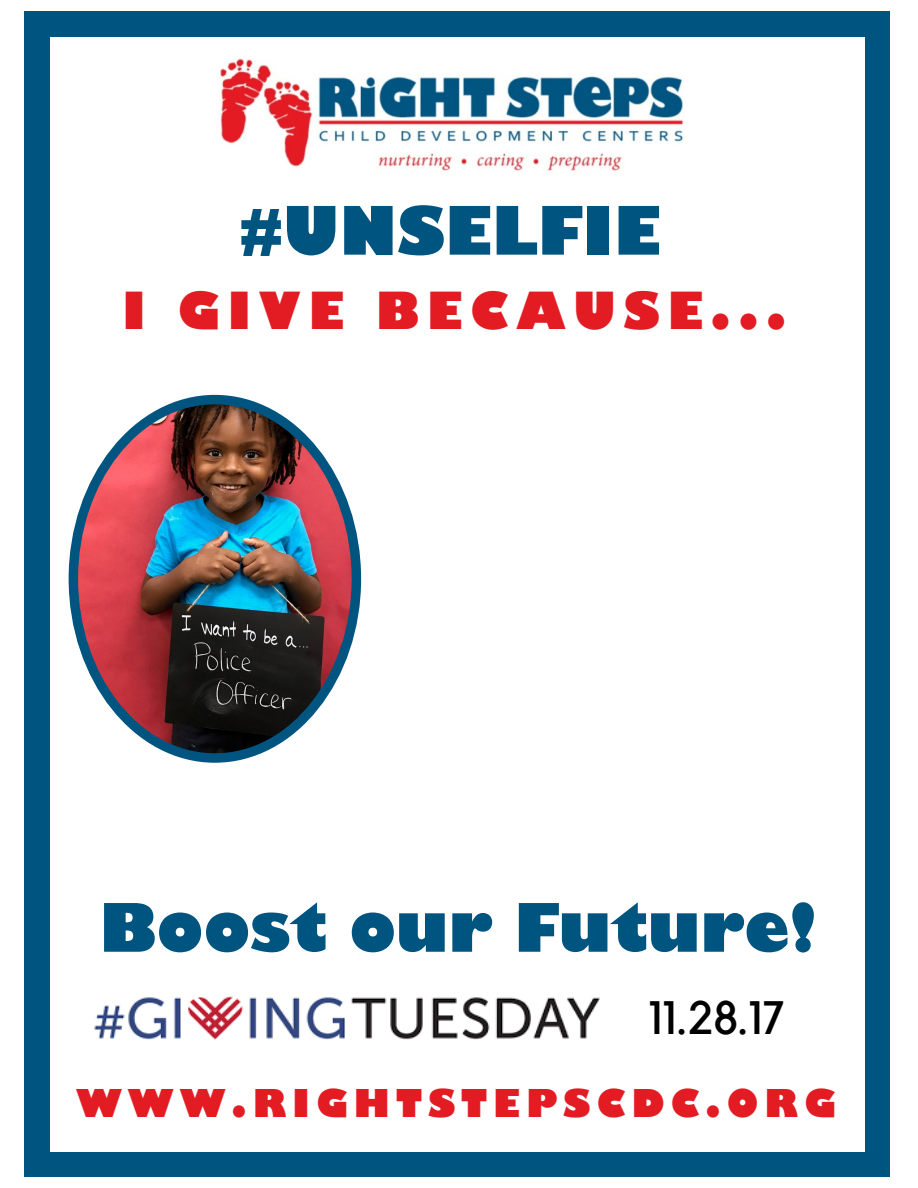
<style>
.page{position:relative;width:918px;height:1188px;background:#fff}
.page>*{position:absolute;margin:0;border:0;box-sizing:border-box;transform-origin:0 0}
.t1{font:800 65.4px "Gill Sans";color:#005480}
.t2{font:800 49.8px "Gill Sans";letter-spacing:.15em;color:#e31b23}
.t3{font:46.65px "Kollektif";color:#000}
.t4{font:800 37.35px "Gill Sans";letter-spacing:.16em;color:#e31b23}
</style>
<div class="page">
<img style="left:220px;top:58px;width:464px;height:113px">
<div style="left:865px;top:1152px;width:25px;height:24px;background:#005480"></div>
<div style="left:24px;top:35px;width:25px;height:1118px;background:#005480"></div>
<div style="left:24px;top:1152px;width:25px;height:24px;background:#005480"></div>
<div style="left:865px;top:35px;width:25px;height:1118px;background:#005480"></div>
<div style="left:48px;top:1152px;width:818px;height:24px;background:#005480"></div>
<div style="left:865px;top:12px;width:25px;height:25px;background:#005480"></div>
<div style="left:24px;top:12px;width:25px;height:25px;background:#005480"></div>
<div style="left:48px;top:12px;width:818px;height:25px;background:#005480"></div>
<img style="left:94px;top:996px;width:506px;height:44px">
<img style="left:69px;top:395px;width:292px;height:368px">
<p class="t1" style="left:239px;top:190px;width:423px">#UNSELFIE</p>
<p class="t2" style="left:122px;top:279px;width:666px">I GIVE BECAUSE...</p>
<p class="t1" style="left:99px;top:887px;width:719px">Boost our Future!</p>
<p class="t3" style="left:649px;top:996px;width:138px">11.28.17</p>
<p class="t4" style="left:76px;top:1080px;width:761px">WWW.RIGHTSTEPSCDC.ORG</p>
</div>
